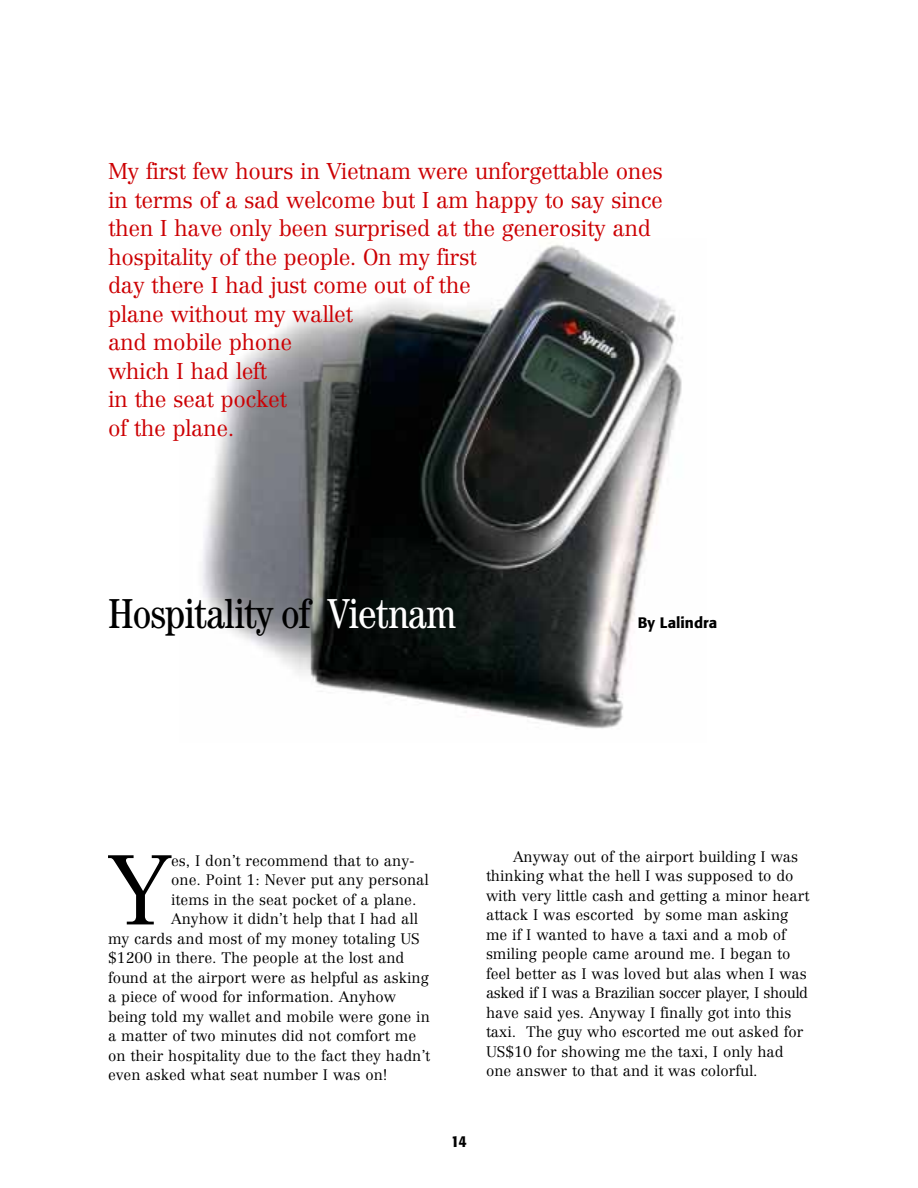
<style>
.page{position:relative;width:918px;height:1188px;background:#fff}
.page>*{position:absolute;margin:0;border:0;box-sizing:border-box;transform-origin:0 0}
.t1{font:300 97.2px "Centennial";color:#000}
.t2{font:condensed 42px "Century";letter-spacing:-.02em;color:#000}
.t3{font:300 22.5px/28.5px "Centennial";letter-spacing:-.02em;color:#cc0003}
.t4{font:500 condensed 16.5px "Formata";color:#000}
.t5{font:300 15px/19.5px "Centennial";color:#000}
.t6{font:500 15px "Formata";color:#000}
.s1{color:#fff}
</style>
<div class="page">
<img style="left:202px;top:238px;width:480px;height:491px">
<p class="t3" style="left:108px;top:159px;width:556px">My first few hours in Vietnam were unforgettable ones in terms of a sad welcome but I am happy to say since then I have only been surprised at the generosity and hospitality of the people. On my first<br>day there I had just come out of the<br>plane without my wallet<br>and mobile phone<br>which I had left<br>in the seat pocket<br>of the plane.</p>
<h2 class="t2" style="left:108px;top:598px;width:350px">Hospitality of <span class="s1">Vietnam</span></h2>
<p class="t6" style="left:638px;top:616px;width:81px">By Lalindra</p>
<h1 class="t1" style="left:108px;top:850px;width:64px">Y</h1>
<p class="t5" style="left:171px;top:852px;width:245px">es, I don’t recommend that to any-</p>
<p class="t5" style="left:171px;top:872px;width:259px">one. Point 1: Never put any personal</p>
<p class="t5" style="left:171px;top:891px;width:247px">items in the seat pocket of a plane.</p>
<p class="t5" style="left:171px;top:911px;width:248px">Anyhow it didn’t help that I had all</p>
<p class="t5" style="left:108px;top:930px;width:313px">my cards and most of my money totaling US</p>
<p class="t5" style="left:108px;top:950px;width:298px">$1200 in there. The people at the lost and</p>
<p class="t5" style="left:108px;top:969px;width:322px">found at the airport were as helpful as asking</p>
<p class="t5" style="left:108px;top:989px;width:290px">a piece of wood for information. Anyhow</p>
<p class="t5" style="left:108px;top:1008px;width:323px">being told my wallet and mobile were gone in</p>
<p class="t5" style="left:108px;top:1028px;width:310px">a matter of two minutes did not comfort me</p>
<p class="t5" style="left:108px;top:1047px;width:324px">on their hospitality due to the fact they hadn’t</p>
<p class="t5" style="left:108px;top:1067px;width:281px">even asked what seat number I was on!</p>
<p class="t5" style="left:486px;top:848px;width:325px;text-indent:27px">Anyway out of the airport building I was thinking what the hell I was supposed to do with very little cash and getting a minor heart attack I was escorted by some man asking me if I wanted to have a taxi and a mob of smiling people came around me. I began to feel better as I was loved but alas when I was asked if I was a Brazilian soccer player, I should have said yes. Anyway I finally got into this taxi. The guy who escorted me out asked for US$10 for showing me the taxi, I only had one answer to that and it was colorful.</p>
<p class="t4" style="left:451px;top:1134px;width:17px">14</p>
</div>
